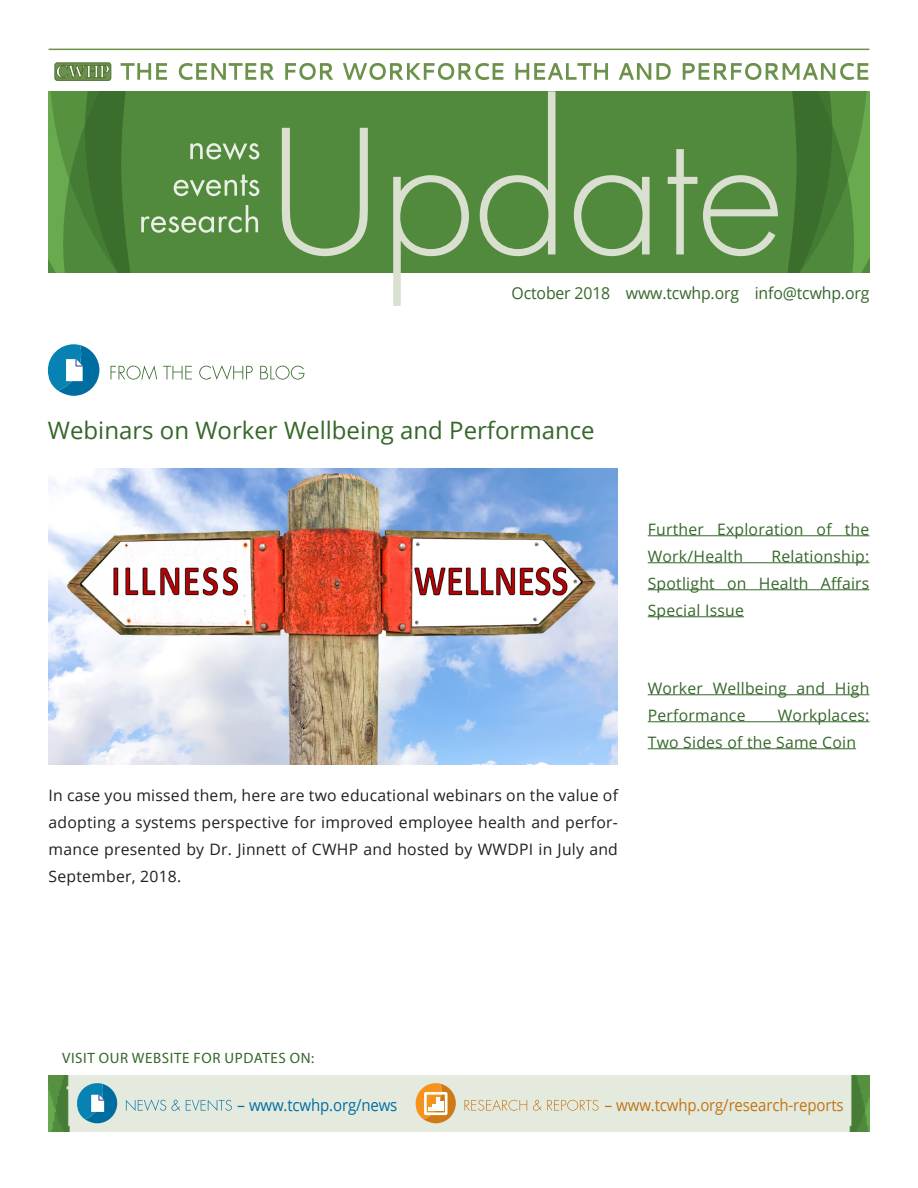
<style>
.page{position:relative;width:918px;height:1188px;background:#fff}
.page>*{position:absolute;margin:0;border:0;box-sizing:border-box;transform-origin:0 0}
.Headline_Green{font:24px "Open Sans";color:#356729}
.t1{font:16.5px "Open Sans";letter-spacing:-.01em;color:#356729;scale:.96 1}
.t2{font:16.5px "Open Sans";letter-spacing:-.01em;color:#c27414;scale:.96 1}
.t3{font:16.5px "Open Sans";letter-spacing:-.01em;color:#006da1;scale:.96 1}
.Body{font:15.75px/27px "Open Sans";letter-spacing:.015em;color:#231f20;text-align:justify}
.Body-2{font:15.75px/27px "Open Sans";letter-spacing:.015em;color:#356729}
.t4{font:15px "Myriad Pro";letter-spacing:.04em;color:#356729}
</style>
<div class="page">
<svg style="left:797px;top:91px;width:72px;height:182px;background:#4b8438"></svg>
<svg style="left:778px;top:91px;width:19px;height:182px;background:#4d853a"></svg>
<hr style="left:49px;top:49px;width:820px;height:1px;background:#6c914a">
<svg style="left:121px;top:63px;width:747px;height:17px"></svg>
<svg style="left:49px;top:91px;width:233px;height:182px;background:#558b42"></svg>
<svg style="left:282px;top:91px;width:496px;height:215px;fill:#518a3d"></svg>
<div style="left:55px;top:63px;width:56px;height:17px;background:#6c914a;border-radius:2px"></div>
<div style="left:55px;top:63px;width:56px;height:18px;border:1px solid #547439;border-radius:2px"></div>
<svg style="left:56px;top:65px;width:53px;height:13px"></svg>
<div style="left:49px;top:1075px;width:820px;height:57px;background:#e4ebde"></div>
<svg style="left:77px;top:1083px;width:40px;height:40px;background:#52a0bf"></svg>
<svg style="left:126px;top:1099px;width:106px;height:12px"></svg>
<svg style="left:416px;top:1083px;width:40px;height:40px"></svg>
<svg style="left:464px;top:1100px;width:135px;height:11px"></svg>
<svg style="left:48px;top:344px;width:51px;height:52px"></svg>
<svg style="left:111px;top:365px;width:193px;height:15px"></svg>
<img style="left:49px;top:469px;width:568px;height:296px">
<hr style="left:648px;top:535px;width:221px;height:1px;background:#356729">
<hr style="left:648px;top:562px;width:221px;height:1px;background:#356729">
<hr style="left:648px;top:589px;width:221px;height:1px;background:#356729">
<hr style="left:648px;top:616px;width:96px;height:1px;background:#356729">
<hr style="left:648px;top:694px;width:221px;height:1px;background:#356729">
<hr style="left:648px;top:721px;width:221px;height:1px;background:#356729">
<hr style="left:648px;top:748px;width:208px;height:1px;background:#356729">
<p class="t1" style="left:512px;top:281px;width:374px">October 2018 www.tcwhp.org info@tcwhp.org</p>
<p class="Headline_Green" style="left:48px;top:414px;width:548px">Webinars on Worker Wellbeing and Performance</p>
<p class="Body" style="left:49px;top:781px;width:571px">In case you missed them, here are two educational webinars on the value of adopting a systems perspective for improved employee health and perfor&shy;mance presented by Dr. Jinnett of CWHP and hosted by WWDPI in July and September, 2018.</p>
<p class="Body-2" style="left:648px;top:515px;width:223px">Further Exploration of the<br>Work/Health</p>
<p class="Body-2" style="left:648px;top:542px;width:223px;text-align:justify;text-indent:124px">Relationship:<br>Spotlight on Health Affairs Special Issue</p>
<p class="Body-2" style="left:648px;top:674px;width:223px">Worker Wellbeing and High<br>Performance</p>
<p class="Body-2" style="left:648px;top:701px;width:223px;text-indent:130px">Workplaces:<br>Two Sides of the Same Coin</p>
<p class="t4" style="left:62px;top:1048px;width:254px">VISIT OUR WEBSITE FOR UPDATES ON:</p>
<p class="t3" style="left:237px;top:1093px;width:168px">– www.tcwhp.org/news</p>
<p class="t2" style="left:605px;top:1093px;width:251px">– www.tcwhp.org/research-reports</p>
</div>
